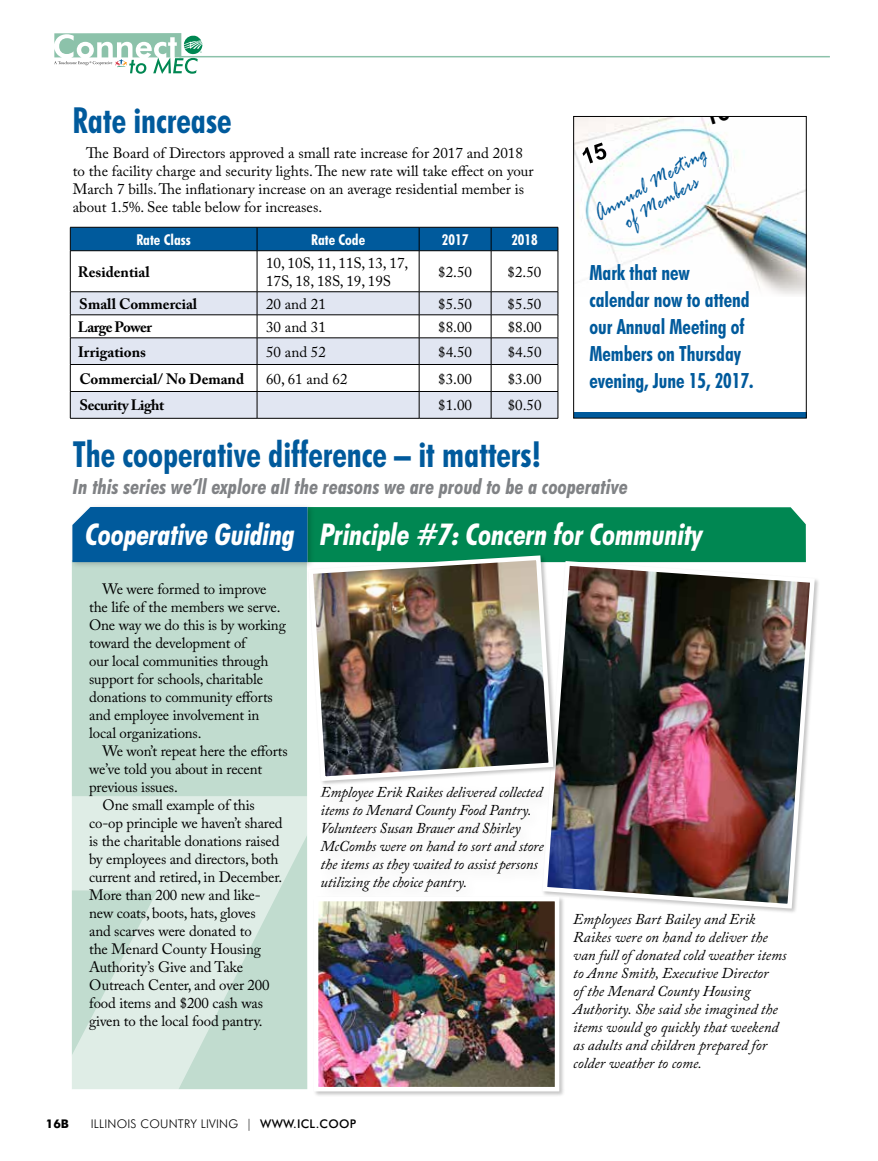
<style>
.page{position:relative;width:878px;height:1161px;background:#fff}
.page>*{position:absolute;margin:0;border:0;box-sizing:border-box;transform-origin:0 0}
.t1{font:700 condensed 36px "Futura BT";color:#005a9c;scale:.93 1}
.t2{font:italic 700 condensed 30px "Futura BT";letter-spacing:-.01em;color:#fff}
.t3{font:italic 25.5px/21px "Rage";color:#005a9c;text-align:center;scale:.75 1}
.t4{font:700 condensed 21px/27px "Futura BT";color:#005a9c;scale:.93 1}
.t5{font:italic 700 condensed 21px "Futura BT";color:#808285}
.t6{font:15px/18px "Adobe Caslon Pro";letter-spacing:-.01em;color:#000}
.t7{font:italic 15px/18px "Adobe Caslon Pro";color:#000}
.t8{font:700 15px "Adobe Caslon Pro";color:#000}
.t9{font:700 condensed 15px "Futura BT";color:#fff}
.t10{font:700 15px "Adobe Caslon Pro";letter-spacing:-.03em;color:#000}
.t11{font:300 12px "Futura BT";letter-spacing:.02em;color:#000}
.t12{font:700 12px "Futura BT";color:#000}
.s1{font-weight:500}
</style>
<div class="page">
<svg style="left:54px;top:33px;width:148px;height:41px"></svg>
<hr style="left:179px;top:56px;width:650px;height:1px;background:#8cc2aa">
<div style="left:72px;top:560px;width:235px;height:529px;background:#c1dccf"></div>
<div style="left:316px;top:780px;width:243px;height:127px;background:#fbfbfb"></div>
<div style="left:69px;top:504px;width:246px;height:65px;background:#000;opacity:.18"></div>
<svg style="left:72px;top:507px;width:733px;height:55px;background:#02786d"></svg>
<svg style="left:71px;top:293px;width:486px;height:125px;fill:#e1e6f2"></svg>
<hr style="left:70px;top:292px;width:187px;height:1px;background:#000">
<hr style="left:257px;top:292px;width:162px;height:1px;background:#000">
<hr style="left:419px;top:292px;width:72px;height:1px;background:#000">
<hr style="left:491px;top:292px;width:67px;height:1px;background:#000">
<hr style="left:70px;top:315px;width:187px;height:1px;background:#000">
<hr style="left:257px;top:315px;width:162px;height:1px;background:#000">
<hr style="left:419px;top:315px;width:72px;height:1px;background:#000">
<hr style="left:491px;top:315px;width:67px;height:1px;background:#000">
<hr style="left:70px;top:338px;width:187px;height:1px;background:#000">
<hr style="left:257px;top:338px;width:162px;height:1px;background:#000">
<hr style="left:419px;top:338px;width:72px;height:1px;background:#000">
<hr style="left:491px;top:338px;width:67px;height:1px;background:#000">
<hr style="left:70px;top:364px;width:187px;height:1px;background:#000">
<hr style="left:257px;top:364px;width:162px;height:1px;background:#000">
<hr style="left:419px;top:364px;width:72px;height:1px;background:#000">
<hr style="left:491px;top:364px;width:67px;height:1px;background:#000">
<hr style="left:70px;top:391px;width:187px;height:1px;background:#000">
<hr style="left:257px;top:391px;width:162px;height:1px;background:#000">
<hr style="left:419px;top:391px;width:72px;height:1px;background:#000">
<hr style="left:491px;top:391px;width:67px;height:1px;background:#000">
<hr style="left:70px;top:418px;width:187px;height:1px;background:#000">
<hr style="left:257px;top:418px;width:162px;height:1px;background:#000">
<hr style="left:419px;top:418px;width:72px;height:1px;background:#000">
<hr style="left:491px;top:418px;width:67px;height:1px;background:#000">
<svg style="left:70px;top:227px;width:488px;height:24px;background:#015491"></svg>
<hr style="left:70px;top:251px;width:1px;height:41px;background:#000">
<hr style="left:257px;top:251px;width:1px;height:41px;background:#000">
<hr style="left:419px;top:251px;width:1px;height:41px;background:#000">
<hr style="left:491px;top:251px;width:1px;height:41px;background:#000">
<hr style="left:557px;top:251px;width:1px;height:41px;background:#000">
<svg style="left:70px;top:292px;width:1px;height:126px"></svg>
<svg style="left:257px;top:292px;width:1px;height:126px"></svg>
<svg style="left:419px;top:292px;width:1px;height:126px"></svg>
<svg style="left:491px;top:292px;width:1px;height:126px"></svg>
<svg style="left:557px;top:292px;width:1px;height:126px"></svg>
<img style="left:575px;top:118px;width:229px;height:177px">
<div style="left:573px;top:412px;width:233px;height:6px;background:#005a9c"></div>
<svg style="left:72px;top:796px;width:236px;height:294px;fill:#dfede6"></svg>
<img style="left:544px;top:559px;width:273px;height:352px">
<div style="left:313px;top:896px;width:252px;height:201px;background:#000;opacity:.23"></div>
<img style="left:319px;top:902px;width:235px;height:184px">
<div style="left:314px;top:897px;width:245px;height:194px;border:4px solid #fff"></div>
<div style="left:307px;top:555px;width:252px;height:232px;background:#000;opacity:.23"></div>
<img style="left:306px;top:553px;width:249px;height:230px">
<svg style="left:582px;top:143px;width:24px;height:20px"></svg>
<div style="left:573px;top:116px;width:233px;height:302px;border:1px solid #000"></div>
<svg style="left:704px;top:116px;width:26px;height:10px"></svg>
<h1 class="t1" style="left:72px;top:98px;width:172px">Rate increase</h1>
<p class="t6" style="left:73px;top:144px;width:462px;text-indent:14px">The Board of Directors approved a small rate increase for 2017 and 2018 to the facility charge and security lights. The new rate will take effect on your March 7 bills. The inflationary increase on an average residential member is about 1.5%. See table below for increases.</p>
<p class="t9" style="left:136px;top:230px;width:56px">Rate Class</p>
<p class="t9" style="left:311px;top:230px;width:55px">Rate Code</p>
<p class="t9" style="left:442px;top:230px;width:28px">2017</p>
<p class="t9" style="left:511px;top:230px;width:28px">2018</p>
<p class="t8" style="left:78px;top:263px;width:73px">Residential</p>
<p class="t6" style="left:266px;top:254px;width:144px">10, 10S, 11, 11S, 13, 17,<br>17S, 18, 18S, 19, 19S</p>
<p class="t6" style="left:438px;top:263px;width:35px">$2.50</p>
<p class="t6" style="left:507px;top:263px;width:35px">$2.50</p>
<p class="t8" style="left:79px;top:295px;width:119px">Small Commercial</p>
<p class="t6" style="left:266px;top:295px;width:61px">20 and 21</p>
<p class="t6" style="left:438px;top:295px;width:35px">$5.50</p>
<p class="t6" style="left:507px;top:295px;width:35px">$5.50</p>
<p class="t10" style="left:78px;top:318px;width:76px">Large Power</p>
<p class="t6" style="left:266px;top:318px;width:61px">30 and 31</p>
<p class="t6" style="left:438px;top:318px;width:35px">$8.00</p>
<p class="t6" style="left:507px;top:318px;width:35px">$8.00</p>
<p class="t8" style="left:78px;top:343px;width:70px">Irrigations</p>
<p class="t6" style="left:266px;top:343px;width:61px">50 and 52</p>
<p class="t6" style="left:438px;top:343px;width:35px">$4.50</p>
<p class="t6" style="left:507px;top:343px;width:35px">$4.50</p>
<p class="t8" style="left:79px;top:370px;width:166px">Commercial/ No Demand</p>
<p class="t6" style="left:266px;top:369px;width:83px">60, 61 and 62</p>
<p class="t6" style="left:438px;top:369px;width:35px">$3.00</p>
<p class="t6" style="left:507px;top:369px;width:35px">$3.00</p>
<p class="t10" style="left:79px;top:396px;width:86px">Security Light</p>
<p class="t6" style="left:438px;top:396px;width:35px">$1.00</p>
<p class="t6" style="left:507px;top:396px;width:35px">$0.50</p>
<h3 class="t3" style="left:591px;top:207px;width:170px;rotate:-30deg">Annual Meeting of Members</h3>
<h3 class="t4" style="left:589px;top:259px;width:178px">Mark that new calendar now to attend our Annual Meeting of<br>Members on Thursday evening, June 15, 2017.</h3>
<h1 class="t1" style="left:73px;top:432px;width:505px">The cooperative difference – it matters!</h1>
<h3 class="t5" style="left:73px;top:473px;width:556px">In this series we’ll explore all the reasons we are proud to be a cooperative</h3>
<h2 class="t2" style="left:85px;top:516px;width:619px">Cooperative Guiding Principle #7: Concern for Community</h2>
<p class="t6" style="left:89px;top:580px;width:198px;text-indent:14px">We were formed to improve the life of the members we serve.<br>One way we do this is by working toward the development of<br>our local communities through support for schools, charitable donations to community efforts and employee involvement in local organizations.</p>
<p class="t6" style="left:103px;top:742px;width:187px">We won’t repeat here the efforts</p>
<p class="t6" style="left:89px;top:760px;width:174px">we’ve told you about in recent</p>
<p class="t6" style="left:89px;top:778px;width:90px">previous issues.</p>
<p class="t6" style="left:103px;top:796px;width:154px">One small example of this</p>
<p class="t6" style="left:89px;top:814px;width:195px">co-op principle we haven’t shared</p>
<p class="t6" style="left:89px;top:832px;width:192px">is the charitable donations raised</p>
<p class="t6" style="left:89px;top:850px;width:191px">by employees and directors, both</p>
<p class="t6" style="left:89px;top:868px;width:194px">current and retired, in December.</p>
<p class="t6" style="left:89px;top:886px;width:173px">More than 200 new and like-</p>
<p class="t6" style="left:89px;top:904px;width:168px">new coats, boots, hats, gloves</p>
<p class="t6" style="left:89px;top:922px;width:164px">and scarves were donated to</p>
<p class="t6" style="left:89px;top:940px;width:173px">the Menard County Housing</p>
<p class="t6" style="left:89px;top:958px;width:155px">Authority’s Give and Take</p>
<p class="t6" style="left:89px;top:976px;width:182px">Outreach Center, and over 200</p>
<p class="t6" style="left:89px;top:994px;width:175px">food items and $200 cash was</p>
<p class="t6" style="left:89px;top:1012px;width:175px">given to the local food pantry.</p>
<p class="t7" style="left:320px;top:783px;width:224px">Employee Erik Raikes delivered collected items to Menard County Food Pantry.<br>Volunteers Susan Brauer and Shirley McCombs were on hand to sort and store the items as they waited to assist persons utilizing the choice pantry.</p>
<p class="t12" style="left:46px;top:1116px;width:25px">16b</p>
<p class="t11" style="left:91px;top:1116px;width:267px">ILLINOIS COUNTRY LIVING | <span class="s1">WWW.ICL.COOP</span></p>
<p class="t7" style="left:573px;top:910px;width:215px">Employees Bart Bailey and Erik<br>Raikes were on hand to deliver the van full of donated cold weather items to Anne Smith, Executive Director<br>of the Menard County Housing<br>Authority. She said she imagined the items would go quickly that weekend as adults and children prepared for colder weather to come.</p>
</div>
